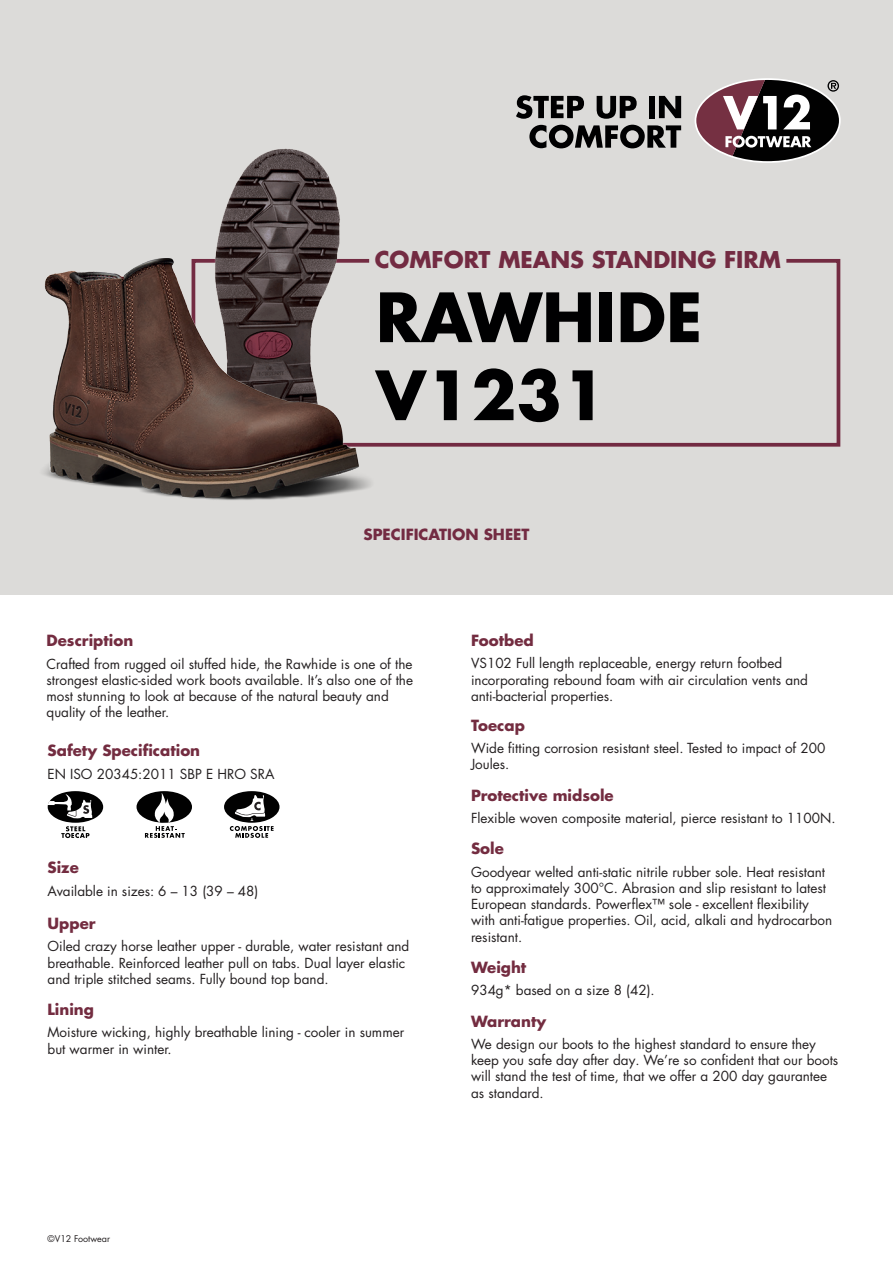
<style>
.page{position:relative;width:893px;height:1263px;background:#fff}
.page>*{position:absolute;margin:0;border:0;box-sizing:border-box;transform-origin:0 0}
.t1{font:700 66px/78px "Futura LT Pro";color:#000001}
.t2{font:700 22.5px "Futura LT Pro";color:#732b42}
.t3{font:700 15px "Futura LT Pro";color:#732c40}
.t4{font:700 15px "Futura LT Pro";color:#732b42}
.t5{font:13.5px/16.2px "Futura LT Pro";color:#231f20}
.t6{font:9px "Futura LT Pro";color:#231f20}
</style>
<div class="page">
<div style="left:0;top:0;width:893px;height:594px;background:#dcdbd9"></div>
<svg style="left:516px;top:95px;width:68px;height:24px"></svg>
<svg style="left:597px;top:96px;width:40px;height:23px"></svg>
<div style="left:649px;top:96px;width:6px;height:22px;background:#000001"></div>
<svg style="left:659px;top:96px;width:22px;height:22px"></svg>
<svg style="left:529px;top:125px;width:152px;height:23px"></svg>
<svg style="left:695px;top:78px;width:146px;height:85px"></svg>
<svg style="left:487px;top:259px;width:354px;height:188px"></svg>
<svg style="left:136px;top:791px;width:56px;height:47px"></svg>
<svg style="left:224px;top:791px;width:56px;height:47px"></svg>
<img style="left:234px;top:148px;width:253px;height:299px">
<svg style="left:47px;top:791px;width:57px;height:47px"></svg>
<img style="left:43px;top:188px;width:372px;height:312px">
<h2 class="t2" style="left:375px;top:243px;width:408px">COMFORT MEANS STANDING FIRM</h2>
<h1 class="t1" style="left:376px;top:276px;width:328px">RAWHIDE<br>V1231</h1>
<p class="t4" style="left:363px;top:523px;width:167px">SPECIFICATION SHEET</p>
<p class="t3" style="left:47px;top:629px;width:88px">Description</p>
<p class="t5" style="left:47px;top:655px;width:368px">Crafted from rugged oil stuffed hide, the Rawhide is one of the strongest elastic-sided work boots available. It’s also one of the most stunning to look at because of the natural beauty and quality of the leather.</p>
<p class="t3" style="left:48px;top:739px;width:154px">Safety Specification</p>
<p class="t5" style="left:48px;top:765px;width:228px">EN ISO 20345:2011 SBP E HRO SRA</p>
<p class="t3" style="left:48px;top:856px;width:33px">Size</p>
<p class="t5" style="left:48px;top:883px;width:212px">Available in sizes: 6 – 13 (39 – 48)</p>
<p class="t3" style="left:48px;top:912px;width:50px">Upper</p>
<p class="t5" style="left:48px;top:938px;width:363px">Oiled crazy horse leather upper - durable, water resistant and breathable. Reinforced leather pull on tabs. Dual layer elastic and triple stitched seams. Fully bound top band.</p>
<p class="t3" style="left:48px;top:998px;width:48px">Lining</p>
<p class="t5" style="left:48px;top:1024px;width:358px">Moisture wicking, highly breathable lining - cooler in summer but warmer in winter.</p>
<p class="t6" style="left:48px;top:1233px;width:64px">©V12 Footwear</p>
<p class="t3" style="left:471px;top:629px;width:64px">Footbed</p>
<p class="t5" style="left:471px;top:655px;width:339px">VS102 Full length replaceable, energy return footbed incorporating rebound foam with air circulation vents and anti-bacterial properties.</p>
<p class="t3" style="left:471px;top:713px;width:55px">Toecap</p>
<p class="t5" style="left:471px;top:740px;width:356px">Wide fitting corrosion resistant steel. Tested to impact of 200<br>Joules.</p>
<p class="t3" style="left:471px;top:783px;width:144px">Protective midsole</p>
<p class="t5" style="left:471px;top:810px;width:366px">Flexible woven composite material, pierce resistant to 1100N.</p>
<p class="t3" style="left:471px;top:837px;width:34px">Sole</p>
<p class="t5" style="left:471px;top:864px;width:363px">Goodyear welted anti-static nitrile rubber sole. Heat resistant to approximately 300°C. Abrasion and slip resistant to latest European standards. Powerflex™ sole - excellent flexibility with anti-fatigue properties. Oil, acid, alkali and hydrocarbon resistant.</p>
<p class="t3" style="left:471px;top:956px;width:57px">Weight</p>
<p class="t5" style="left:471px;top:982px;width:185px">934g* based on a size 8 (42).</p>
<p class="t3" style="left:471px;top:1009px;width:77px">Warranty</p>
<p class="t5" style="left:471px;top:1036px;width:369px">We design our boots to the highest standard to ensure they keep you safe day after day. We’re so confident that our boots will stand the test of time, that we offer a 200 day gaurantee as standard.</p>
</div>
